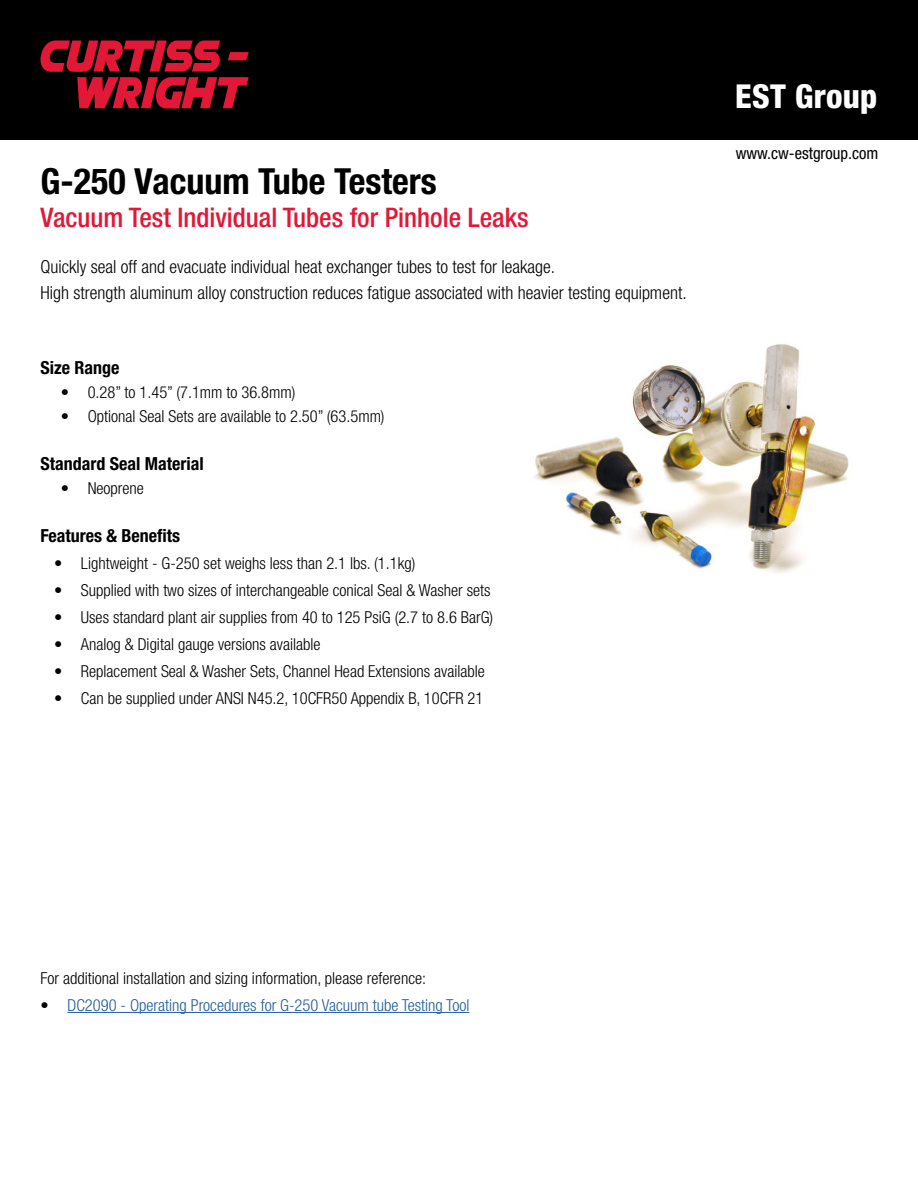
<style>
.page{position:relative;width:918px;height:1188px;background:#fff}
.page>*{position:absolute;margin:0;border:0;box-sizing:border-box;transform-origin:0 0}
.t1{font:700 condensed 36px "Helvetica Neue LT Std";color:#000}
.t2{font:800 condensed 33px "Helvetica Neue LT Std";letter-spacing:.01em;color:#fff}
.t3{font:500 condensed 27px "Helvetica Neue LT Std";color:#e11837}
.t4{font:300 condensed 18px/25.5px "Helvetica Neue LT Std";color:#000}
.t5{font:700 condensed 18px "Helvetica Neue LT Std";color:#000}
.t6{font:300 condensed 16.5px "Helvetica Neue LT Std";color:#000}
.t7{font:300 condensed 16.5px "Helvetica Neue LT Std";color:#215e9e}
.t8{font:condensed 16.5px "Helvetica Neue LT Std";color:#000}
.s1{color:#000}
</style>
<div class="page">
<div style="left:0;top:0;width:918px;height:140px;background:#000"></div>
<svg style="left:40px;top:40px;width:209px;height:69px"></svg>
<img style="left:534px;top:344px;width:315px;height:229px">
<hr style="left:68px;top:1012px;width:401px;height:1px;background:#215e9e">
<h1 class="t1" style="left:40px;top:160px;width:398px">G-250 Vacuum Tube Testers</h1>
<h3 class="t3" style="left:40px;top:201px;width:490px">Vacuum Test Individual Tubes for Pinhole Leaks</h3>
<p class="t4" style="left:40px;top:254px;width:648px">Quickly seal off and evacuate individual heat exchanger tubes to test for leakage.<br>High strength aluminum alloy construction reduces fatigue associated with heavier testing equipment.</p>
<p class="t5" style="left:40px;top:357px;width:80px">Size Range</p>
<p class="t6" style="left:61px;top:383px;width:236px">• 0.28” to 1.45” (7.1mm to 36.8mm)</p>
<p class="t6" style="left:61px;top:407px;width:325px">• Optional Seal Sets are available to 2.50” (63.5mm)</p>
<p class="t5" style="left:40px;top:453px;width:165px">Standard Seal Material</p>
<p class="t6" style="left:61px;top:479px;width:85px">• Neoprene</p>
<p class="t5" style="left:40px;top:525px;width:141px">Features &amp; Benefits</p>
<p class="t6" style="left:54px;top:554px;width:363px">• Lightweight - G-250 set weighs less than 2.1 lbs. (1.1kg)</p>
<p class="t6" style="left:54px;top:581px;width:438px">• Supplied with two sizes of interchangeable conical Seal &amp; Washer sets</p>
<p class="t6" style="left:54px;top:608px;width:441px">• Uses standard plant air supplies from 40 to 125 PsiG (2.7 to 8.6 BarG)</p>
<p class="t6" style="left:54px;top:634px;width:268px">• Analog &amp; Digital gauge versions available</p>
<p class="t6" style="left:54px;top:661px;width:432px">• Replacement Seal &amp; Washer Sets, Channel Head Extensions available</p>
<p class="t6" style="left:54px;top:688px;width:431px">• Can be supplied under ANSI N45.2, 10CFR50 Appendix B, 10CFR 21</p>
<h2 class="t2" style="left:735px;top:76px;width:144px">EST Group</h2>
<p class="t8" style="left:736px;top:143px;width:144px">www.cw-estgroup.com</p>
<p class="t6" style="left:40px;top:968px;width:387px">For additional installation and sizing information, please reference:</p>
<p class="t7" style="left:40px;top:995px;width:430px"><span class="s1">•</span> DC2090 - Operating Procedures for G-250 Vacuum tube Testing Tool</p>
</div>
